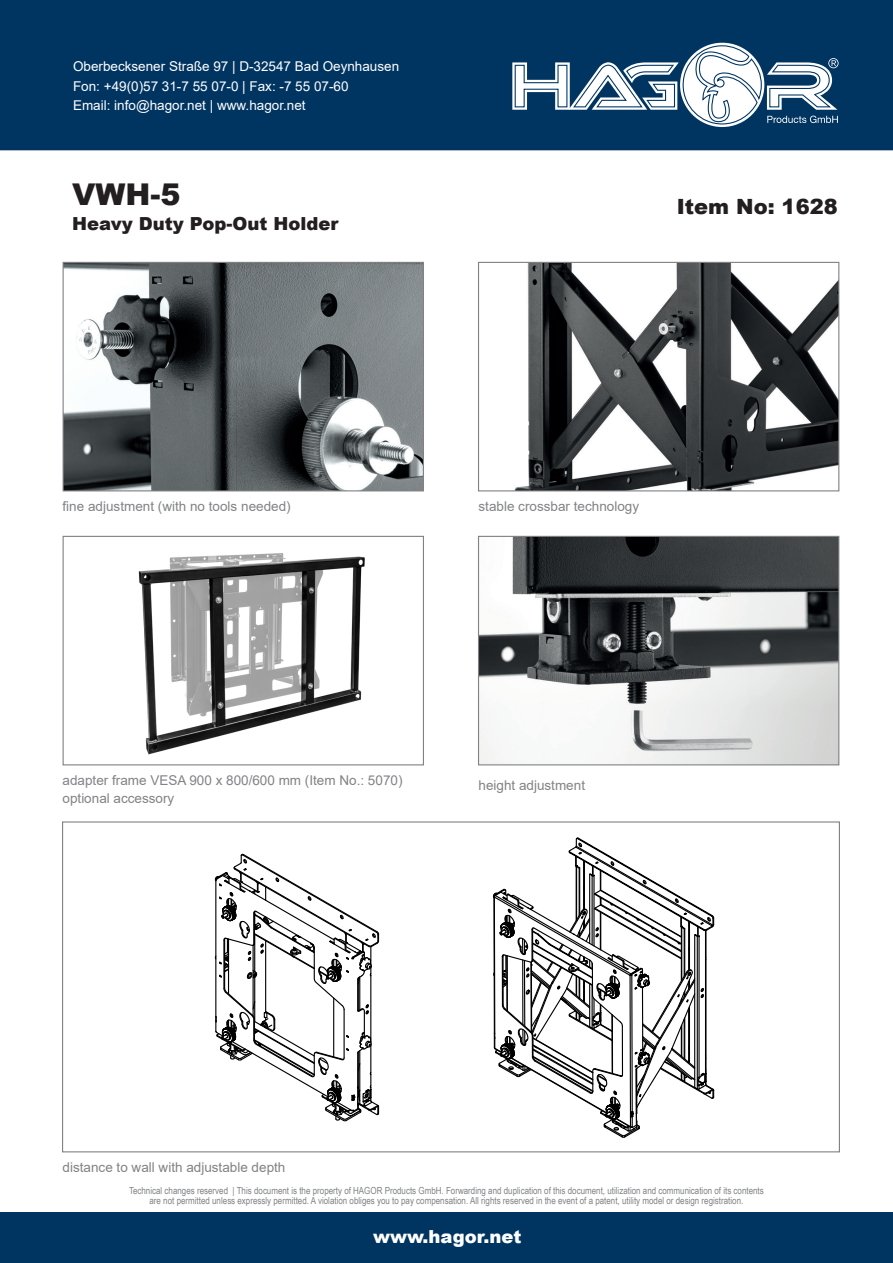
<style>
.page{position:relative;width:893px;height:1263px;background:#fff}
.page>*{position:absolute;margin:0;border:0;box-sizing:border-box;transform-origin:0 0}
.t1{font:900 30px "Arial";color:#231f20}
.t2{font:900 21px "Arial";color:#231f20}
.t3{font:900 18px "Arial";color:#231f20}
.t4{font:900 18px "Arial";color:#fff}
.t5{font:13.5px/18px "Arial";color:#808285}
.t6{font:13.5px/19.5px "Arial";color:#fff}
.t7{font:9.75px/10.5px "Arial Narrow";color:#808285;text-align:center}
</style>
<div class="page">
<div style="left:0;top:1213px;width:893px;height:50px;background:#003562"></div>
<div style="left:0;top:0;width:893px;height:150px;background:#003562"></div>
<svg style="left:502px;top:39px;width:358px;height:93px"></svg>
<img style="left:138px;top:553px;width:227px;height:202px">
<div style="left:63px;top:536px;width:361px;height:229px;border:1px solid #808285"></div>
<img style="left:65px;top:264px;width:357px;height:225px">
<div style="left:63px;top:262px;width:361px;height:229px;border:1px solid #808285"></div>
<img style="left:515px;top:264px;width:322px;height:225px">
<div style="left:478px;top:262px;width:361px;height:229px;border:1px solid #808285"></div>
<img style="left:480px;top:538px;width:357px;height:225px">
<div style="left:478px;top:536px;width:361px;height:229px;border:1px solid #808285"></div>
<svg style="left:214px;top:853px;width:166px;height:269px"></svg>
<svg style="left:492px;top:837px;width:223px;height:301px"></svg>
<h3 class="t6" style="left:73px;top:57px;width:328px">Oberbecksener Straße 97 | D-32547 Bad Oeynhausen<br>Fon: +49(0)57 31-7 55 07-0 | Fax: -7 55 07-60<br>Email: info@hagor.net | www.hagor.net</h3>
<h1 class="t1" style="left:72px;top:172px;width:110px">VWH-5</h1>
<h3 class="t3" style="left:72px;top:211px;width:268px">Heavy Duty Pop-Out Holder</h3>
<h2 class="t2" style="left:677px;top:191px;width:163px">Item No: 1628</h2>
<h3 class="t5" style="left:63px;top:497px;width:230px">fine adjustment (with no tools needed)</h3>
<h3 class="t5" style="left:478px;top:497px;width:162px">stable crossbar technology</h3>
<h3 class="t5" style="left:63px;top:771px;width:341px">adapter frame VESA 900 x 800/600 mm (Item No.: 5070) optional accessory</h3>
<h3 class="t5" style="left:478px;top:776px;width:108px">height adjustment</h3>
<h3 class="t5" style="left:63px;top:1158px;width:224px">distance to wall with adjustable depth</h3>
<p class="t7" style="left:129px;top:1184px;width:636px">Technical changes reserved | This document is the property of HAGOR Products GmbH. Forwarding and duplication of this document, utilization and communication of its contents are not permitted unless expressly permitted. A violation obliges you to pay compensation. All rights reserved in the event of a patent, utility model or design registration.</p>
<h3 class="t4" style="left:373px;top:1223px;width:150px">www.hagor.net</h3>
</div>
